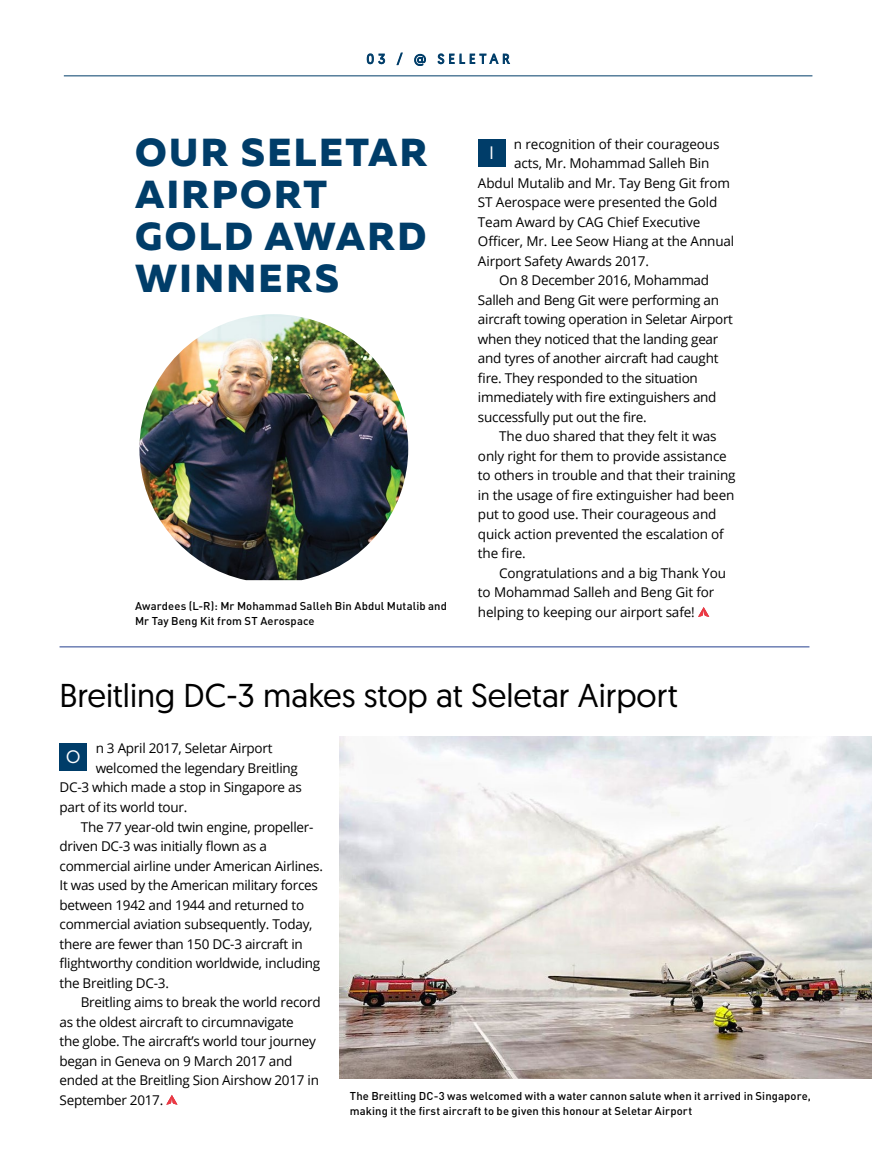
<style>
.page{position:relative;width:872px;height:1170px;background:#fff}
.page>*{position:absolute;margin:0;border:0;box-sizing:border-box;transform-origin:0 0}
.t1{font:39px/42px "Muller Extra Bold DEMO";letter-spacing:.06em;color:#003d69}
.t2{font:33px "Geomanist";color:#000}
.t3{font:18px "Geomanist";color:#fff}
.t4{font:13.5px "Open Sans";letter-spacing:-.02em;color:#000}
.t5{font:13.5px "Geomanist";letter-spacing:.3em;color:#003d69}
.t6{font:500 11.25px/15px "DIN";letter-spacing:.01em;color:#000}
</style>
<div class="page">
<hr style="left:64px;top:75px;width:748px;height:1px;background:#003d69">
<svg style="left:367px;top:53px;width:18px;height:11px"></svg>
<svg style="left:396px;top:53px;width:7px;height:12px"></svg>
<svg style="left:414px;top:54px;width:12px;height:12px"></svg>
<svg style="left:437px;top:53px;width:73px;height:11px"></svg>
<div style="left:478px;top:139px;width:27px;height:27px;background:#003d69"></div>
<svg style="left:698px;top:607px;width:11px;height:10px"></svg>
<hr style="left:60px;top:646px;width:749px;height:1px;background:#25408f">
<div style="left:60px;top:743px;width:27px;height:28px;background:#003d69"></div>
<svg style="left:166px;top:1095px;width:11px;height:9px"></svg>
<img style="left:139px;top:314px;width:269px;height:266px">
<img style="left:339px;top:736px;width:533px;height:342px">
<p class="t5" style="left:366px;top:50px;width:144px">03 / @ Seletar</p>
<h1 class="t1" style="left:135px;top:130px;width:294px">OU R SELETAR<br>AIRPORT<br>GOLD AWARD<br>WINNERS</h1>
<h3 class="t3" style="left:489px;top:141px;width:3px">I</h3>
<p class="t4" style="left:514px;top:134px;width:207px">n recognition of their courageous</p>
<p class="t4" style="left:514px;top:154px;width:197px">acts, Mr. Mohammad Salleh Bin</p>
<p class="t4" style="left:478px;top:173px;width:254px">Abdul Mutalib and Mr. Tay Beng Git from</p>
<p class="t4" style="left:478px;top:193px;width:241px">ST Aerospace were presented the Gold</p>
<p class="t4" style="left:478px;top:212px;width:224px">Team Award by CAG Chief Executive</p>
<p class="t4" style="left:478px;top:232px;width:258px">Officer, Mr. Lee Seow Hiang at the Annual</p>
<p class="t4" style="left:478px;top:251px;width:173px">Airport Safety Awards 2017.</p>
<p class="t4" style="left:499px;top:271px;width:211px">On 8 December 2016, Mohammad</p>
<p class="t4" style="left:478px;top:290px;width:242px">Salleh and Beng Git were performing an</p>
<p class="t4" style="left:478px;top:310px;width:256px">aircraft towing operation in Seletar Airport</p>
<p class="t4" style="left:478px;top:329px;width:242px">when they noticed that the landing gear</p>
<p class="t4" style="left:478px;top:349px;width:242px">and tyres of another aircraft had caught</p>
<p class="t4" style="left:478px;top:368px;width:221px">fire. They responded to the situation</p>
<p class="t4" style="left:478px;top:388px;width:240px">immediately with fire extinguishers and</p>
<p class="t4" style="left:478px;top:407px;width:170px">successfully put out the fire.</p>
<p class="t4" style="left:499px;top:427px;width:219px">The duo shared that they felt it was</p>
<p class="t4" style="left:478px;top:446px;width:250px">only right for them to provide assistance</p>
<p class="t4" style="left:478px;top:466px;width:259px">to others in trouble and that their training</p>
<p class="t4" style="left:478px;top:485px;width:258px">in the usage of fire extinguisher had been</p>
<p class="t4" style="left:478px;top:505px;width:240px">put to good use. Their courageous and</p>
<p class="t4" style="left:478px;top:524px;width:247px">quick action prevented the escalation of</p>
<p class="t4" style="left:478px;top:544px;width:49px">the fire.</p>
<p class="t4" style="left:499px;top:563px;width:228px">Congratulations and a big Thank You</p>
<p class="t4" style="left:478px;top:583px;width:238px">to Mohammad Salleh and Beng Git for</p>
<p class="t4" style="left:478px;top:602px;width:218px">helping to keeping our airport safe!</p>
<p class="t6" style="left:135px;top:598px;width:313px">Awardees (L-R): Mr Mohammad Salleh Bin Abdul Mutalib and<br>Mr Tay Beng Kit from ST Aerospace</p>
<h2 class="t2" style="left:60px;top:674px;width:620px">Breitling DC-3 makes stop at Seletar Airport</h2>
<p class="t4" style="left:96px;top:739px;width:178px">n 3 April 2017, Seletar Airport</p>
<p class="t4" style="left:96px;top:758px;width:204px">welcomed the legendary Breitling</p>
<p class="t4" style="left:60px;top:778px;width:244px">DC-3 which made a stop in Singapore as</p>
<p class="t4" style="left:60px;top:797px;width:129px">part of its world tour.</p>
<p class="t4" style="left:81px;top:817px;width:234px">The 77 year-old twin engine, propeller-</p>
<p class="t4" style="left:60px;top:836px;width:209px">driven DC-3 was initially flown as a</p>
<p class="t4" style="left:60px;top:856px;width:265px">commercial airline under American Airlines.</p>
<p class="t4" style="left:60px;top:875px;width:260px">It was used by the American military forces</p>
<p class="t4" style="left:60px;top:895px;width:246px">between 1942 and 1944 and returned to</p>
<p class="t4" style="left:60px;top:914px;width:254px">commercial aviation subsequently. Today,</p>
<p class="t4" style="left:60px;top:934px;width:245px">there are fewer than 150 DC-3 aircraft in</p>
<p class="t4" style="left:60px;top:953px;width:262px">flightworthy condition worldwide, including</p>
<p class="t4" style="left:60px;top:973px;width:111px">the Breitling DC-3.</p>
<p class="t4" style="left:81px;top:992px;width:241px">Breitling aims to break the world record</p>
<p class="t4" style="left:60px;top:1012px;width:236px">as the oldest aircraft to circumnavigate</p>
<p class="t4" style="left:60px;top:1031px;width:258px">the globe. The aircraft’s world tour journey</p>
<p class="t4" style="left:60px;top:1051px;width:234px">began in Geneva on 9 March 2017 and</p>
<p class="t4" style="left:60px;top:1070px;width:261px">ended at the Breitling Sion Airshow 2017 in</p>
<p class="t4" style="left:60px;top:1090px;width:105px">September 2017.</p>
<h3 class="t3" style="left:66px;top:745px;width:14px">O</h3>
<p class="t6" style="left:350px;top:1088px;width:462px">The Breitling DC-3 was welcomed with a water cannon salute when it arrived in Singapore, making it the first aircraft to be given this honour at Seletar Airport</p>
</div>
